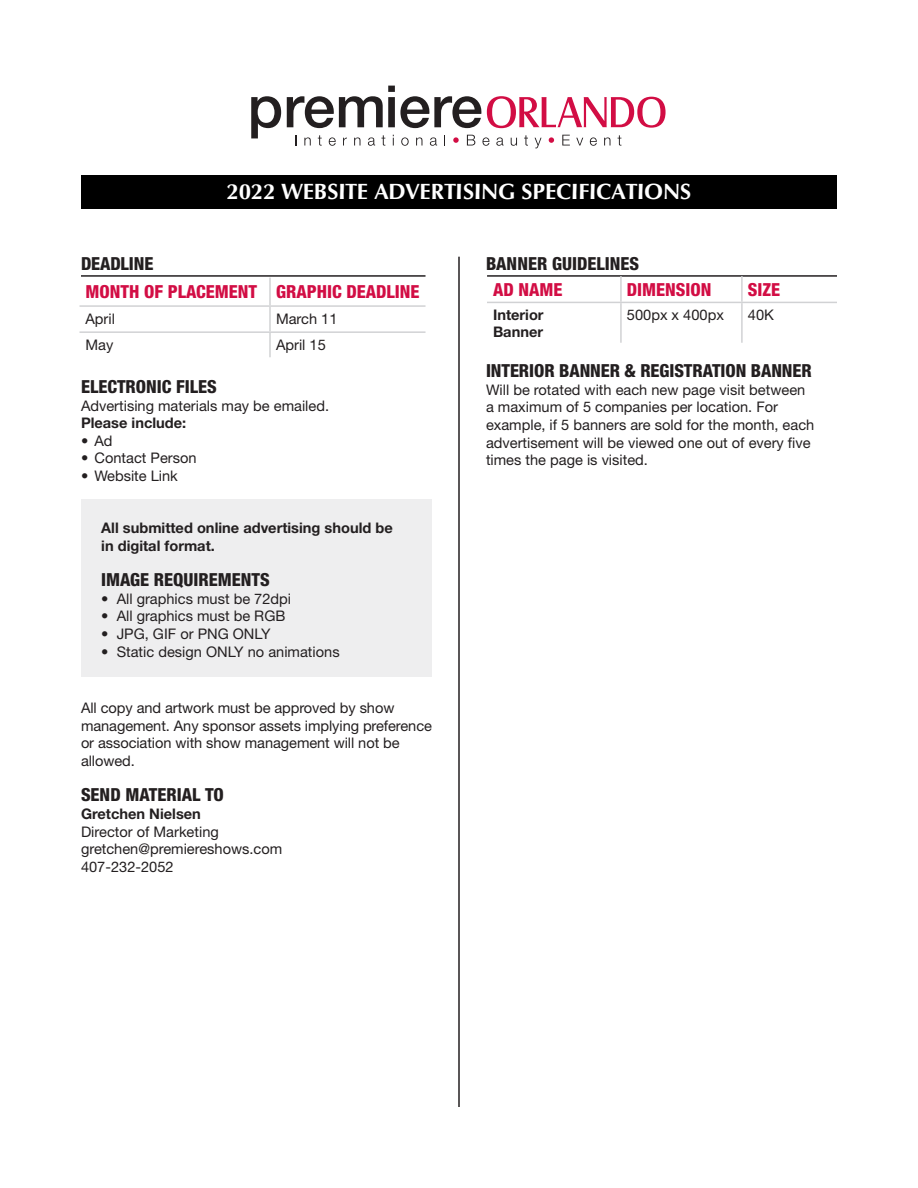
<style>
.page{position:relative;width:918px;height:1188px;background:#fff}
.page>*{position:absolute;margin:0;border:0;box-sizing:border-box;transform-origin:0 0}
.t1{font:700 22.5px "Optimum";letter-spacing:-.01em;color:#fff}
.t2{font:800 condensed 18px "Helvetica Neue LT Pro";color:#231f20}
.t3{font:800 condensed 18px "Helvetica Neue LT Pro";color:#d20d44}
.t4{font:14.7px/17.5px "Helvetica Neue LT Pro";color:#231f20}
.t5{font:700 14.7px "Helvetica Neue LT Pro";color:#231f20}
</style>
<div class="page">
<div style="left:82px;top:500px;width:350px;height:177px;background:#eeeeef"></div>
<div style="left:81px;top:175px;width:756px;height:34px;background:#000"></div>
<hr style="left:81px;top:275px;width:345px;height:2px;background:#231f20">
<hr style="left:487px;top:275px;width:350px;height:2px;background:#231f20">
<hr style="left:458px;top:257px;width:2px;height:850px;background:#231f20">
<svg style="left:251px;top:96px;width:30px;height:42px"></svg>
<svg style="left:287px;top:86px;width:379px;height:42px"></svg>
<svg style="left:304px;top:137px;width:7px;height:9px"></svg>
<svg style="left:318px;top:135px;width:4px;height:11px"></svg>
<svg style="left:329px;top:137px;width:7px;height:9px"></svg>
<svg style="left:343px;top:138px;width:4px;height:8px"></svg>
<svg style="left:354px;top:137px;width:6px;height:9px"></svg>
<svg style="left:368px;top:137px;width:7px;height:9px"></svg>
<svg style="left:381px;top:135px;width:4px;height:11px"></svg>
<svg style="left:401px;top:137px;width:8px;height:9px"></svg>
<svg style="left:416px;top:137px;width:6px;height:9px"></svg>
<svg style="left:430px;top:137px;width:7px;height:9px"></svg>
<svg style="left:453px;top:137px;width:6px;height:6px"></svg>
<svg style="left:467px;top:135px;width:8px;height:11px"></svg>
<svg style="left:482px;top:137px;width:8px;height:9px"></svg>
<svg style="left:496px;top:137px;width:8px;height:9px"></svg>
<svg style="left:511px;top:138px;width:6px;height:8px"></svg>
<svg style="left:524px;top:135px;width:4px;height:11px"></svg>
<svg style="left:535px;top:138px;width:7px;height:10px"></svg>
<svg style="left:549px;top:137px;width:5px;height:6px"></svg>
<svg style="left:562px;top:135px;width:8px;height:11px"></svg>
<svg style="left:576px;top:138px;width:7px;height:8px"></svg>
<svg style="left:590px;top:137px;width:7px;height:9px"></svg>
<svg style="left:604px;top:137px;width:6px;height:9px"></svg>
<svg style="left:618px;top:135px;width:3px;height:11px"></svg>
<hr style="left:620px;top:276px;width:2px;height:26px;background:#d1d2d4">
<hr style="left:741px;top:276px;width:2px;height:26px;background:#d1d2d4">
<hr style="left:487px;top:302px;width:134px;height:1px;background:#d1d2d4">
<hr style="left:621px;top:302px;width:121px;height:1px;background:#d1d2d4">
<hr style="left:620px;top:303px;width:2px;height:40px;background:#d1d2d4">
<hr style="left:742px;top:302px;width:95px;height:1px;background:#d1d2d4">
<hr style="left:741px;top:303px;width:2px;height:40px;background:#d1d2d4">
<hr style="left:80px;top:305px;width:190px;height:2px;background:#d1d2d4">
<hr style="left:80px;top:331px;width:190px;height:2px;background:#d1d2d4">
<hr style="left:269px;top:278px;width:2px;height:27px;background:#d1d2d4">
<hr style="left:270px;top:305px;width:156px;height:2px;background:#d1d2d4">
<hr style="left:269px;top:307px;width:2px;height:24px;background:#d1d2d4">
<hr style="left:270px;top:331px;width:156px;height:2px;background:#d1d2d4">
<hr style="left:269px;top:333px;width:2px;height:25px;background:#d1d2d4">
<p class="t2" style="left:81px;top:252px;width:74px">DEADLINE</p>
<p class="t1" style="left:226px;top:179px;width:467px">2022 WEBSITE ADVERTISING SPECIFICATIONS</p>
<p class="t2" style="left:486px;top:252px;width:155px">BANNER GUIDELINES</p>
<p class="t3" style="left:86px;top:281px;width:173px">MONTH OF PLACEMENT</p>
<p class="t3" style="left:276px;top:281px;width:145px">GRAPHIC DEADLINE</p>
<p class="t4" style="left:86px;top:310px;width:31px">April</p>
<p class="t4" style="left:276px;top:310px;width:63px">March 11</p>
<p class="t4" style="left:86px;top:336px;width:29px">May</p>
<p class="t4" style="left:276px;top:336px;width:51px">April 15</p>
<p class="t2" style="left:81px;top:376px;width:137px">ELECTRONIC FILES</p>
<p class="t4" style="left:81px;top:396px;width:250px">Advertising materials may be emailed.</p>
<p class="t5" style="left:81px;top:414px;width:107px">Please include:</p>
<p class="t4" style="left:81px;top:431px;width:33px">• Ad</p>
<p class="t4" style="left:81px;top:449px;width:117px">• Contact Person</p>
<p class="t4" style="left:81px;top:467px;width:98px">• Website Link</p>
<p class="t5" style="left:101px;top:519px;width:293px">All submitted online advertising should be</p>
<p class="t5" style="left:101px;top:536px;width:115px">in digital format.</p>
<p class="t2" style="left:101px;top:569px;width:170px">IMAGE REQUIREMENTS</p>
<p class="t4" style="left:101px;top:589px;width:191px">• All graphics must be 72dpi</p>
<p class="t4" style="left:101px;top:607px;width:186px">• All graphics must be RGB</p>
<p class="t4" style="left:101px;top:625px;width:171px">• JPG, GIF or PNG ONLY</p>
<p class="t4" style="left:101px;top:642px;width:240px">• Static design ONLY no animations</p>
<p class="t4" style="left:81px;top:699px;width:353px">All copy and artwork must be approved by show management. Any sponsor assets implying preference or association with show management will not be allowed.</p>
<p class="t2" style="left:81px;top:784px;width:144px">SEND MATERIAL TO</p>
<p class="t5" style="left:81px;top:804px;width:121px">Gretchen Nielsen</p>
<p class="t4" style="left:81px;top:822px;width:139px">Director of Marketing</p>
<p class="t4" style="left:81px;top:840px;width:203px">gretchen@premiereshows.com</p>
<p class="t4" style="left:81px;top:857px;width:94px">407-232-2052</p>
<p class="t3" style="left:493px;top:278px;width:71px">AD NAME</p>
<p class="t3" style="left:627px;top:278px;width:86px">DIMENSION</p>
<p class="t3" style="left:748px;top:278px;width:34px">SIZE</p>
<p class="t5" style="left:493px;top:305px;width:52px">Interior</p>
<p class="t5" style="left:493px;top:322px;width:52px">Banner</p>
<p class="t4" style="left:627px;top:305px;width:98px">500px x 400px</p>
<p class="t4" style="left:748px;top:305px;width:28px">40K</p>
<p class="t2" style="left:486px;top:360px;width:327px">INTERIOR BANNER &amp; REGISTRATION BANNER</p>
<p class="t4" style="left:486px;top:380px;width:330px">Will be rotated with each new page visit between a maximum of 5 companies per location. For example, if 5 banners are sold for the month, each advertisement will be viewed one out of every five times the page is visited.</p>
</div>
